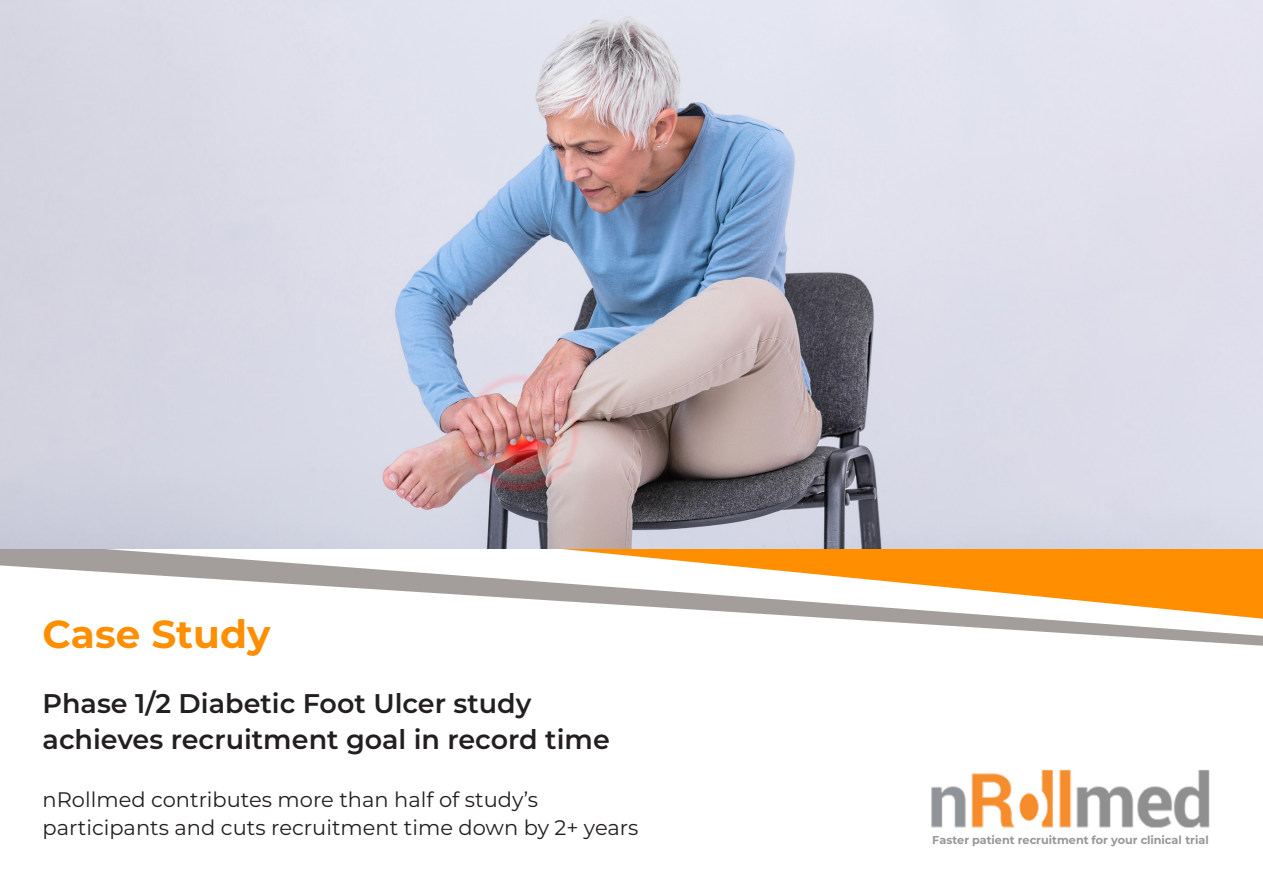
<style>
.page{position:relative;width:1263px;height:893px;background:#fff}
.page>*{position:absolute;margin:0;border:0;box-sizing:border-box;transform-origin:0 0}
.t1{font:700 39px "Montserrat";color:#ff8f00}
.t2{font:600 27px/36px "Montserrat";color:#231f20}
.t3{font:21px "Montserrat";color:#231f20}
.t4{font:700 11.4px "Montserrat";color:#979797}
</style>
<div class="page">
<svg style="left:844px;top:619px;width:419px;height:17px"></svg>
<svg style="left:0;top:549px;width:1263px;height:70px"></svg>
<img style="left:0;top:0;width:1263px;height:549px">
<img style="left:932px;top:769px;width:277px;height:59px">
<h1 class="t1" style="left:43px;top:606px;width:229px">Case Study</h1>
<p class="t2" style="left:43px;top:684px;width:569px">Phase 1/2 Diabetic Foot Ulcer study achieves recruitment goal in record time</p>
<p class="t3" style="left:43px;top:785px;width:497px">nRollmed contributes more than half of study s’</p>
<p class="t3" style="left:43px;top:813px;width:597px">participants and cuts recruitment time down by 2+ years</p>
<p class="t4" style="left:932px;top:832px;width:278px">Faster patient recruitment for your clinical trial</p>
</div>
